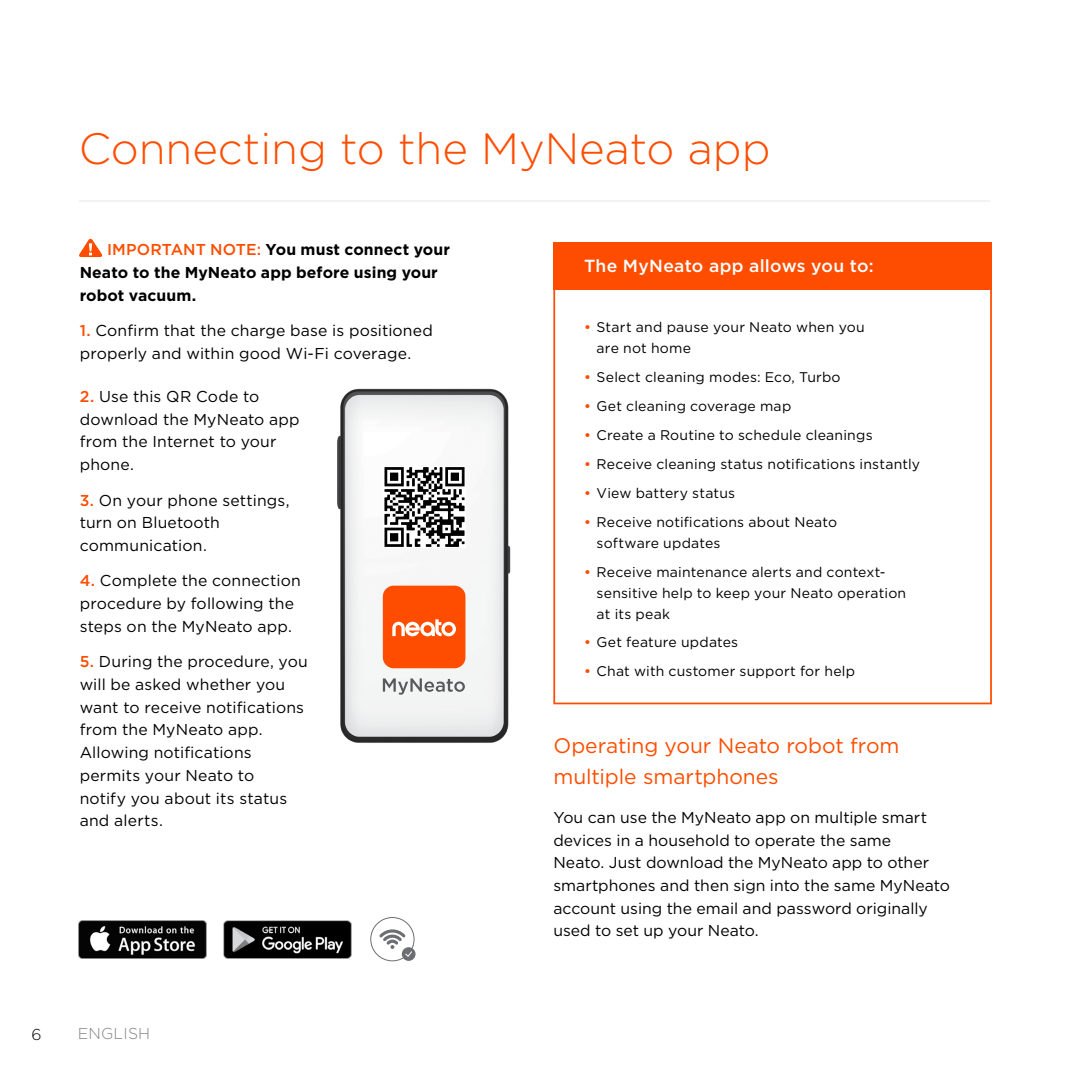
<style>
.page{position:relative;width:1071px;height:1071px;background:#fff}
.page>*{position:absolute;margin:0;border:0;box-sizing:border-box;transform-origin:0 0}
.t1{font:300 43.75px "Gotham";color:#ff4d00}
.t2{font:21px/31.5px "Gotham";letter-spacing:-.005em;color:#ff4d00}
.t3{font:500 17.5px "Gotham";letter-spacing:.015em;color:#fff}
.t4{font:15.75px/22.8px "Gotham";letter-spacing:.005em;color:#000}
.t5{font:700 15.75px/22.8px "Gotham";letter-spacing:.005em;color:#000}
.t6{font:300 15.75px "Gotham";letter-spacing:.01em;color:#808285}
.t7{font:300 15.75px "Gotham";color:#000}
.t8{font:14px/21px "Gotham";letter-spacing:.015em;color:#000}
.s1{font-weight:500;color:#ff4d00}
</style>
<div class="page">
<div style="left:370px;top:917px;width:45px;height:44px;border:1px solid #6d6e71;border-radius:50%"></div>
<div style="left:402px;top:947px;width:14px;height:14px;background:#6d6e71;border-radius:50%"></div>
<svg style="left:379px;top:929px;width:34px;height:29px"></svg>
<img style="left:79px;top:920px;width:127px;height:38px">
<img style="left:224px;top:920px;width:127px;height:38px">
<img style="left:337px;top:388px;width:174px;height:355px">
<img style="left:383px;top:466px;width:82px;height:82px">
<div style="left:383px;top:586px;width:82px;height:82px;background:#ff4d00;border-radius:11px"></div>
<svg style="left:392px;top:619px;width:64px;height:17px"></svg>
<svg style="left:383px;top:678px;width:82px;height:17px"></svg>
<hr style="left:79px;top:201px;width:911px;height:1px;background:#e6e7e8">
<div style="left:553px;top:282px;width:439px;height:422px;border:2px solid #ff4d00"></div>
<div style="left:553px;top:243px;width:439px;height:47px;background:#ff4d00"></div>
<svg style="left:79px;top:238px;width:24px;height:19px"></svg>
<h1 class="t1" style="left:79px;top:120px;width:693px">Connecting to the MyNeato app</h1>
<p class="t5" style="left:80px;top:238px;width:372px;text-indent:27px"><span class="s1">IMPORTANT NOTE:</span> You must connect your<br>Neato to the MyNeato app before using your robot vacuum.</p>
<p class="t4" style="left:80px;top:319px;width:355px"><span class="s1">1.</span> Confirm that the charge base is positioned properly and within good Wi-Fi coverage.</p>
<p class="t4" style="left:80px;top:385px;width:221px"><span class="s1">2.</span> Use this QR Code to download the MyNeato app from the Internet to your phone.</p>
<p class="t4" style="left:80px;top:488px;width:211px"><span class="s1">3.</span> On your phone settings, turn on Bluetooth communication.</p>
<p class="t4" style="left:80px;top:569px;width:223px"><span class="s1">4.</span> Complete the connection procedure by following the steps on the MyNeato app.</p>
<p class="t4" style="left:80px;top:650px;width:230px"><span class="s1">5.</span> During the procedure, you will be asked whether you want to receive notifications from the MyNeato app.<br>Allowing notifications permits your Neato to<br>notify you about its status and alerts.</p>
<p class="t7" style="left:32px;top:1024px;width:12px">6</p>
<p class="t6" style="left:78px;top:1024px;width:74px">ENGLISH</p>
<p class="t3" style="left:584px;top:254px;width:291px">The MyNeato app allows you to:</p>
<p class="t8" style="left:597px;top:317px;width:270px;text-indent:-13px"><span class="s1">•</span> Start and pause your Neato when you are not home</p>
<p class="t8" style="left:584px;top:366px;width:258px"><span class="s1">•</span> Select cleaning modes: Eco, Turbo</p>
<p class="t8" style="left:584px;top:395px;width:209px"><span class="s1">•</span> Get cleaning coverage map</p>
<p class="t8" style="left:584px;top:424px;width:290px"><span class="s1">•</span> Create a Routine to schedule cleanings</p>
<p class="t8" style="left:584px;top:453px;width:338px"><span class="s1">•</span> Receive cleaning status notifications instantly</p>
<p class="t8" style="left:584px;top:482px;width:153px"><span class="s1">•</span> View battery status</p>
<p class="t8" style="left:597px;top:511px;width:242px;text-indent:-13px"><span class="s1">•</span> Receive notifications about Neato software updates</p>
<p class="t8" style="left:597px;top:561px;width:311px;text-indent:-13px"><span class="s1">•</span> Receive maintenance alerts and context&shy;sensitive help to keep your Neato operation at its peak</p>
<p class="t8" style="left:584px;top:632px;width:156px"><span class="s1">•</span> Get feature updates</p>
<p class="t8" style="left:584px;top:661px;width:273px"><span class="s1">•</span> Chat with customer support for help</p>
<h2 class="t2" style="left:553px;top:729px;width:348px">Operating your Neato robot from multiple smartphones</h2>
<p class="t4" style="left:553px;top:805px;width:398px">You can use the MyNeato app on multiple smart devices in a household to operate the same<br>Neato. Just download the MyNeato app to other smartphones and then sign into the same MyNeato account using the email and password originally used to set up your Neato.</p>
</div>
